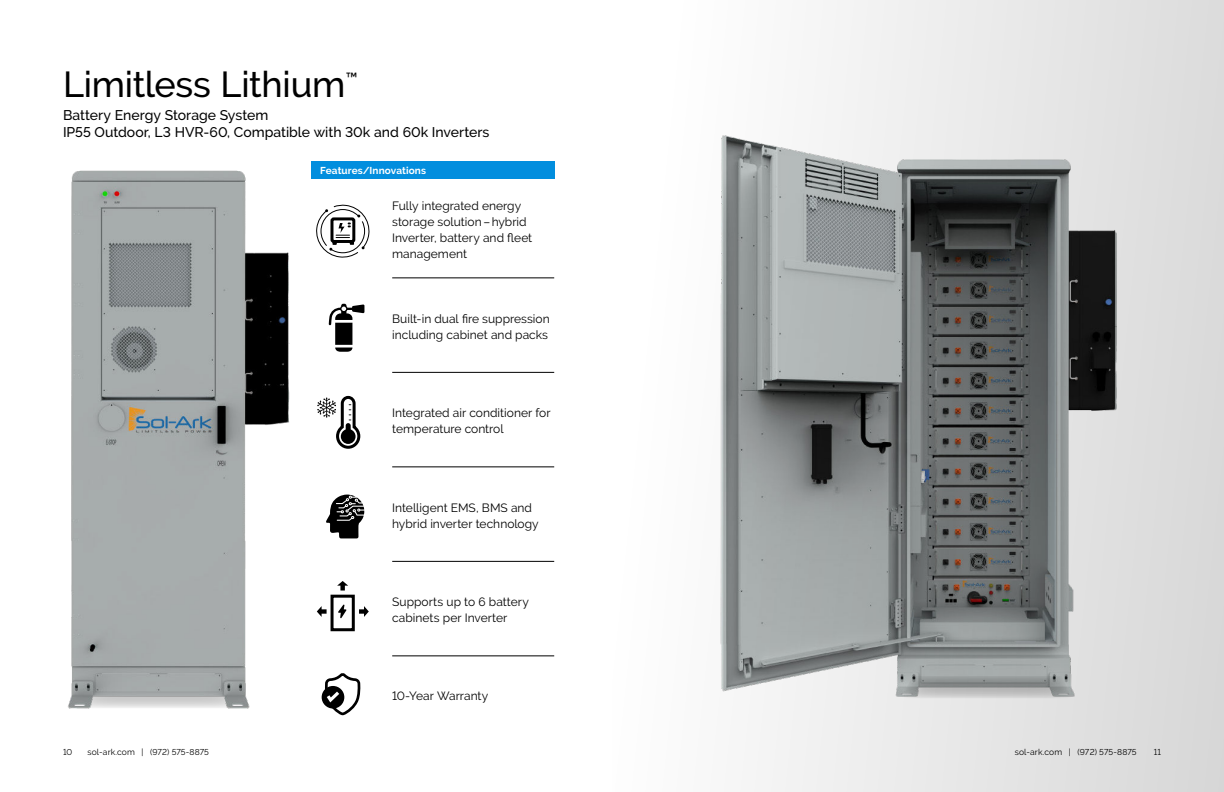
<style>
.page{position:relative;width:1224px;height:792px;background:#fff}
.page>*{position:absolute;margin:0;border:0;box-sizing:border-box;transform-origin:0 0}
.t1{font:500 36px "Raleway";letter-spacing:-.005em;color:#000}
.t2{font:500 16px "Raleway";color:#000}
.t3{font:500 14px/17px "Raleway";color:#000}
.t4{font:12px/16px "Raleway";color:#000}
.t5{font:700 10px "Raleway";letter-spacing:.01em;color:#fff}
.t6{font:8.5px "Raleway";letter-spacing:.015em;color:#000}
</style>
<div class="page">
<div style="left:612px;top:0;width:612px;height:792px;background:linear-gradient(to right,#fff,#d9d9d9)"></div>
<img style="left:68px;top:170px;width:222px;height:539px">
<img style="left:704px;top:118px;width:425px;height:600px">
<div style="left:311px;top:161px;width:243px;height:18px;background:#028ede"></div>
<hr style="left:392px;top:277px;width:162px;height:1px;background:#000">
<hr style="left:392px;top:372px;width:162px;height:1px;background:#000">
<hr style="left:392px;top:466px;width:162px;height:1px;background:#000">
<hr style="left:392px;top:561px;width:162px;height:1px;background:#000">
<hr style="left:392px;top:655px;width:162px;height:1px;background:#000">
<svg style="left:329px;top:304px;width:35px;height:48px"></svg>
<svg style="left:338px;top:605px;width:9px;height:13px"></svg>
<div style="left:331px;top:595px;width:24px;height:36px;border:3px solid #000"></div>
<svg style="left:359px;top:606px;width:10px;height:11px"></svg>
<svg style="left:337px;top:581px;width:11px;height:10px"></svg>
<svg style="left:317px;top:606px;width:10px;height:11px"></svg>
<svg style="left:326px;top:494px;width:38px;height:44px"></svg>
<svg style="left:317px;top:395px;width:44px;height:54px"></svg>
<svg style="left:316px;top:205px;width:54px;height:53px"></svg>
<div style="left:322px;top:686px;width:22px;height:23px;background:#000;border-radius:50%"></div>
<svg style="left:324px;top:673px;width:37px;height:43px"></svg>
<h1 class="t1" style="left:63px;top:63px;width:284px">Limitless Lithium</h1>
<h2 class="t2" style="left:345px;top:72px;width:14px">™</h2>
<p class="t3" style="left:63px;top:108px;width:428px">Battery Energy Storage System<br>IP55 Outdoor, L3 HVR-60, Compatible with 30k and 60k Inverters</p>
<p class="t5" style="left:320px;top:164px;width:107px">Features/Innovations</p>
<p class="t4" style="left:392px;top:199px;width:142px">Fully integrated energy storage solution –hybrid<br>Inverter, battery and fleet management</p>
<p class="t4" style="left:392px;top:311px;width:159px">Built-in dual fire suppression including cabinet and packs</p>
<p class="t4" style="left:392px;top:406px;width:160px">Integrated air conditioner for temperature control</p>
<p class="t4" style="left:392px;top:500px;width:148px">Intelligent EMS, BMS and hybrid inverter technology</p>
<p class="t4" style="left:392px;top:594px;width:138px">Supports up to 6 battery cabinets per Inverter</p>
<p class="t4" style="left:392px;top:688px;width:98px">10-Year Warranty</p>
<p class="t6" style="left:63px;top:747px;width:11px">10</p>
<p class="t6" style="left:88px;top:749px;width:123px">sol-ark.com | (972) 575-8875</p>
<p class="t6" style="left:1015px;top:749px;width:123px">sol-ark.com | (972) 575-8875</p>
<p class="t6" style="left:1154px;top:747px;width:9px">11</p>
</div>
